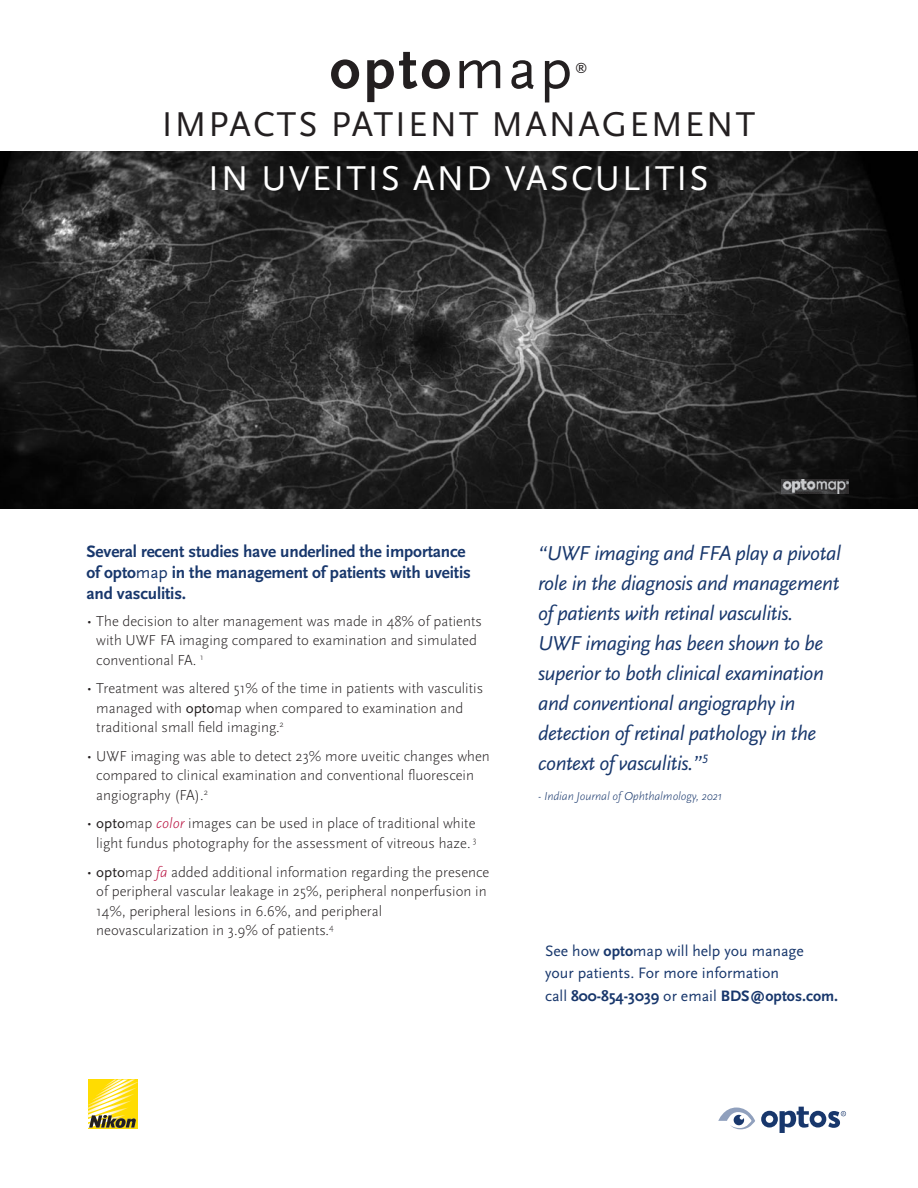
<style>
.page{position:relative;width:918px;height:1188px;background:#fff}
.page>*{position:absolute;margin:0;border:0;box-sizing:border-box;transform-origin:0 0}
.t1{font:700 60px "Scala Sans OT";color:#231f20}
.t2{font:36px "Scala Sans OT";letter-spacing:.06em;color:#231f20}
.t3{font:36px "Scala Sans OT";letter-spacing:.06em;color:#fff}
.t4{font:italic 21px/30px "Scala Sans OT";letter-spacing:-.02em;color:#18376c}
.t5{font:700 17.25px/20.7px "Scala Sans OT";letter-spacing:-.01em;color:#18376c}
.t6{font:15.75px/22.5px "Scala Sans OT";color:#18376c}
.t7{font:300 15px/19.5px "Scala Sans OT";color:#231f20}
.t8{font:12.6px "Scala Sans OT";color:#231f20}
.t9{font:italic 300 12px "Scala Sans OT";letter-spacing:-.01em;color:#18376c}
.s1{font-weight:400}
.s2{font-size:16.5px}
.s3{font-style:italic;color:#b50536}
.s4{font-weight:700}
</style>
<div class="page">
<img style="left:0;top:152px;width:918px;height:357px">
<img style="left:782px;top:480px;width:66px;height:14px">
<svg style="left:718px;top:1107px;width:37px;height:23px"></svg>
<svg style="left:761px;top:1107px;width:85px;height:26px"></svg>
<div style="left:88px;top:1079px;width:50px;height:50px;background:#ffdc01"></div>
<img style="left:88px;top:1113px;width:27px;height:4px">
<img style="left:88px;top:1109px;width:37px;height:4px">
<img style="left:88px;top:1105px;width:40px;height:4px">
<img style="left:88px;top:1082px;width:50px;height:23px">
<img style="left:91px;top:1079px;width:44px;height:22px">
<img style="left:95px;top:1079px;width:33px;height:17px">
<img style="left:100px;top:1079px;width:22px;height:12px">
<svg style="left:104px;top:1079px;width:13px;height:8px"></svg>
<svg style="left:89px;top:1115px;width:47px;height:13px"></svg>
<p class="t1" style="left:330px;top:44px;width:244px">opto<span class="s1">map</span></p>
<p class="t8" style="left:575px;top:62px;width:14px">®</p>
<p class="t2" style="left:162px;top:110px;width:595px">IMPACTS PATIENT MANAGEMENT</p>
<p class="t3" style="left:208px;top:164px;width:502px">IN UVEITIS AND VASCULITIS</p>
<p class="t5" style="left:87px;top:543px;width:386px">Several recent studies have underlined the importance of opto<span class="s1">map</span> in the management of patients with uveitis and vasculitis.</p>
<p class="t7" style="left:96px;top:612px;width:387px;text-indent:-10px"><span class="s2">•</span> The decision to alter management was made in 48% of patients with UWF FA imaging compared to examination and simulated conventional FA. <sup>1</sup></p>
<p class="t7" style="left:96px;top:680px;width:388px;text-indent:-10px"><span class="s2">•</span> Treatment was altered 51% of the time in patients with vasculitis managed with <span class="s1">opto</span>map when compared to examination and traditional small field imaging.<sup>2</sup></p>
<p class="t7" style="left:96px;top:748px;width:395px;text-indent:-10px"><span class="s2">•</span> UWF imaging was able to detect 23% more uveitic changes when compared to clinical examination and conventional fluorescein angiography (FA).<sup>2</sup></p>
<p class="t7" style="left:87px;top:815px;width:392px;text-align:right"><span class="s2">•</span> <span class="s1">opto</span>map <span class="s3">color</span> images can be used in place of traditional white light fundus photography for the assessment of vitreous haze. <sup>3</sup></p>
<p class="t7" style="left:96px;top:863px;width:395px;text-indent:-10px"><span class="s2">•</span> <span class="s1">opto</span>map <span class="s3">fa</span> added additional information regarding the presence of peripheral vascular leakage in 25%, peripheral nonperfusion in 14%, peripheral lesions in 6.6%, and peripheral neovascularization in 3.9% of patients.<sup>4</sup></p>
<p class="t4" style="left:538px;top:541px;width:304px">“UWF imaging and FFA play a pivotal role in the diagnosis and management of patients with retinal vasculitis.<br>UWF imaging has been shown to be superior to both clinical examination and conventional angiography in detection of retinal pathology in the context of vasculitis.”<sup>5</sup></p>
<p class="t9" style="left:538px;top:791px;width:185px">- Indian Journal of Ophthalmology, 2021</p>
<p class="t6" style="left:545px;top:941px;width:295px">See how <span class="s4">opto</span>map will help you manage<br>your patients. For more information<br>call <span class="s4">800-854-3039</span> or email <span class="s4">BDS@optos.com.</span></p>
</div>
